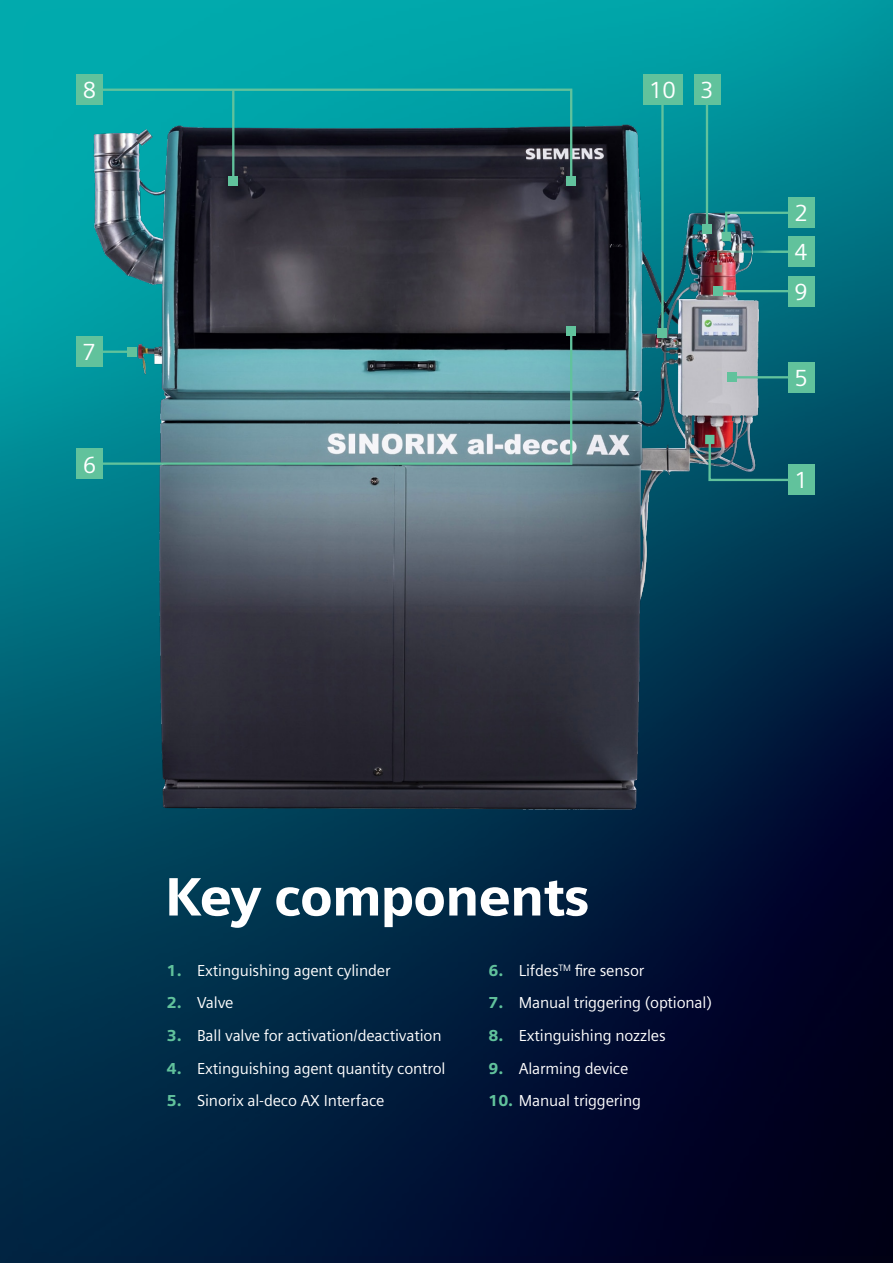
<style>
.page{position:relative;width:893px;height:1263px;background:#fff}
.page>*{position:absolute;margin:0;border:0;box-sizing:border-box;transform-origin:0 0}
._02__Headline_46pt_120{font:900 54px "Siemens Sans";letter-spacing:-.02em;color:#fff}
.t1{font:23.25px "Siemens Sans";color:#fff}
.t2{font:15.9px "Siemens Sans";letter-spacing:-.01em;color:#fff}
.s1{font-weight:900;color:#61c29c}
</style>
<div class="page">
<img style="left:0;top:0;width:893px;height:1263px">
<img style="left:48px;top:114px;width:751px;height:711px">
<div style="left:76px;top:74px;width:27px;height:30px;background:#61c29c"></div>
<div style="left:76px;top:449px;width:27px;height:30px;background:#61c29c"></div>
<svg style="left:95px;top:87px;width:478px;height:97px;background:#1a646b"></svg>
<div style="left:567px;top:177px;width:9px;height:9px;background:#61c29c"></div>
<hr style="left:232px;top:90px;width:2px;height:91px;background:#61c29c">
<div style="left:229px;top:177px;width:9px;height:9px;background:#61c29c"></div>
<hr style="left:706px;top:89px;width:2px;height:140px;background:#61c29c">
<div style="left:702px;top:225px;width:10px;height:9px;background:#61c29c"></div>
<div style="left:694px;top:74px;width:26px;height:30px;background:#61c29c"></div>
<div style="left:788px;top:197px;width:26px;height:30px;background:#61c29c"></div>
<div style="left:788px;top:362px;width:26px;height:30px;background:#61c29c"></div>
<div style="left:643px;top:74px;width:39px;height:31px;background:#61c29c"></div>
<div style="left:788px;top:465px;width:26px;height:30px;background:#61c29c"></div>
<div style="left:788px;top:237px;width:26px;height:30px;background:#61c29c"></div>
<div style="left:788px;top:276px;width:27px;height:30px;background:#61c29c"></div>
<div style="left:76px;top:337px;width:26px;height:30px;background:#61c29c"></div>
<svg style="left:94px;top:329px;width:479px;height:137px;background:#568a92"></svg>
<div style="left:567px;top:327px;width:9px;height:9px;background:#61c29c"></div>
<hr style="left:732px;top:376px;width:62px;height:2px;background:#61c29c">
<div style="left:727px;top:373px;width:10px;height:9px;background:#61c29c"></div>
<hr style="left:661px;top:103px;width:3px;height:230px;background:#61c29c">
<div style="left:658px;top:328px;width:9px;height:9px;background:#61c29c"></div>
<svg style="left:707px;top:437px;width:86px;height:45px;background:#215e6d"></svg>
<div style="left:705px;top:435px;width:9px;height:9px;background:#61c29c"></div>
<svg style="left:716px;top:249px;width:80px;height:22px;background:#427c83"></svg>
<svg style="left:714px;top:265px;width:8px;height:7px"></svg>
<svg style="left:724px;top:210px;width:73px;height:29px;background:#23888d"></svg>
<div style="left:722px;top:232px;width:9px;height:9px;background:#61c29c"></div>
<hr style="left:718px;top:290px;width:73px;height:2px;background:#61c29c">
<div style="left:714px;top:286px;width:9px;height:10px;background:#61c29c"></div>
<hr style="left:751px;top:251px;width:43px;height:2px;background:#61c29c">
<p class="t1" style="left:83px;top:72px;width:15px">8</p>
<p class="t1" style="left:82px;top:335px;width:15px">7</p>
<p class="t1" style="left:83px;top:447px;width:15px">6</p>
<p class="t1" style="left:649px;top:72px;width:28px">10</p>
<p class="t1" style="left:700px;top:72px;width:15px">3</p>
<p class="t1" style="left:794px;top:195px;width:15px">2</p>
<p class="t1" style="left:794px;top:235px;width:15px">4</p>
<p class="t1" style="left:794px;top:274px;width:15px">9</p>
<p class="t1" style="left:794px;top:360px;width:15px">5</p>
<p class="t1" style="left:794px;top:463px;width:15px">1</p>
<p class="_02__Headline_46pt_120" style="left:165px;top:853px;width:426px">Key components</p>
<p class="t2" style="left:167px;top:958px;width:225px"><span class="s1">1.</span> Extinguishing agent cylinder</p>
<p class="t2" style="left:167px;top:991px;width:68px"><span class="s1">2.</span> Valve</p>
<p class="t2" style="left:167px;top:1023px;width:276px"><span class="s1">3.</span> Ball valve for activation/deactivation</p>
<p class="t2" style="left:167px;top:1056px;width:280px"><span class="s1">4.</span> Extinguishing agent quantity control</p>
<p class="t2" style="left:167px;top:1088px;width:219px"><span class="s1">5.</span> Sinorix al-deco AX Interface</p>
<p class="t2" style="left:489px;top:958px;width:157px"><span class="s1">6.</span> Lifdes<sup>TM</sup> fire sensor</p>
<p class="t2" style="left:489px;top:991px;width:225px"><span class="s1">7.</span> Manual triggering (optional)</p>
<p class="t2" style="left:489px;top:1023px;width:179px"><span class="s1">8.</span> Extinguishing nozzles</p>
<p class="t2" style="left:489px;top:1056px;width:141px"><span class="s1">9.</span> Alarming device</p>
<p class="t2" style="left:489px;top:1088px;width:154px"><span class="s1">10.</span> Manual triggering</p>
</div>
